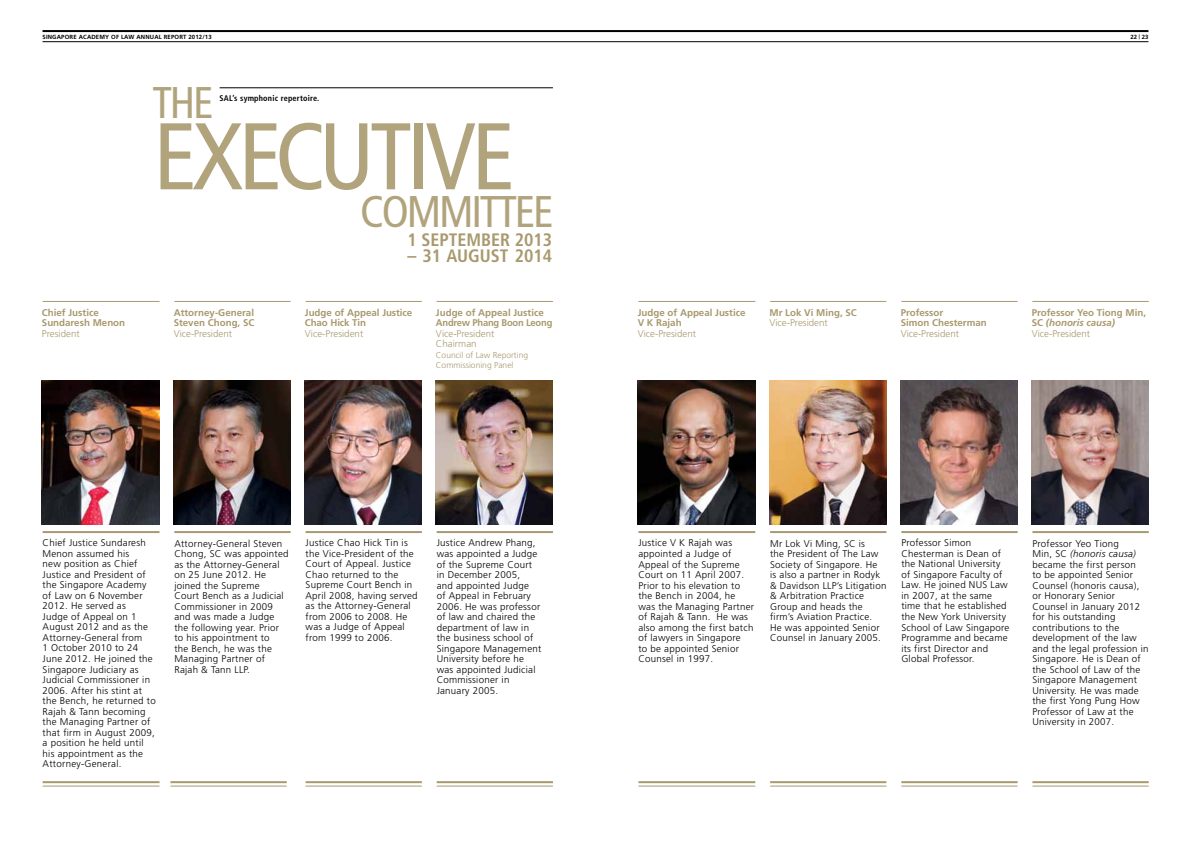
<style>
.page{position:relative;width:1191px;height:842px;background:#fff}
.page>*{position:absolute;margin:0;border:0;box-sizing:border-box;transform-origin:0 0}
.t1{font:condensed 94.5px "Frutiger LT Std";letter-spacing:-.05em;color:#b1a47d}
.t2{font:condensed 44.3px "Frutiger LT Std";letter-spacing:-.05em;color:#b1a47d}
.t3{font:700 condensed 18px "Frutiger LT Std";color:#a8996e}
.t4{font:300 9.8px/10.5px "Frutiger LT Std";letter-spacing:.025em;color:#000}
.t5{font:700 9.8px/10.5px "Frutiger LT Std";color:#a8996e}
.t6{font:300 9.8px/10.5px "Frutiger LT Std";color:#a8996e}
.t7{font:300 8.5px/10.5px "Frutiger LT Std";color:#a8996e}
.t8{font:700 condensed 8.2px "Frutiger LT Std";letter-spacing:.025em;color:#000}
.t9{font:700 6px "Frutiger LT Std";letter-spacing:.025em;color:#000}
.s1{font-size:5px}
.s2{font-style:italic}
.s3{font-weight:300}
</style>
<div class="page">
<hr style="left:43px;top:30px;width:1105px;height:2px;background:#000">
<hr style="left:43px;top:41px;width:1105px;height:1px;background:#000">
<hr style="left:220px;top:88px;width:333px;height:1px;background:#000">
<img style="left:42px;top:380px;width:117px;height:145px">
<img style="left:638px;top:380px;width:117px;height:145px">
<hr style="left:43px;top:531px;width:116px;height:2px;background:#a8996e">
<hr style="left:638px;top:531px;width:117px;height:2px;background:#a8996e">
<hr style="left:43px;top:301px;width:116px;height:1px;background:#a8996e">
<hr style="left:638px;top:301px;width:117px;height:1px;background:#a8996e">
<img style="left:305px;top:380px;width:117px;height:145px">
<img style="left:900px;top:380px;width:117px;height:145px">
<img style="left:436px;top:380px;width:117px;height:145px">
<img style="left:1031px;top:380px;width:117px;height:145px">
<img style="left:174px;top:380px;width:117px;height:145px">
<img style="left:769px;top:380px;width:117px;height:145px">
<hr style="left:305px;top:531px;width:117px;height:2px;background:#a8996e">
<hr style="left:901px;top:531px;width:116px;height:2px;background:#a8996e">
<hr style="left:437px;top:531px;width:116px;height:2px;background:#a8996e">
<hr style="left:1032px;top:531px;width:116px;height:2px;background:#a8996e">
<hr style="left:174px;top:531px;width:117px;height:2px;background:#a8996e">
<hr style="left:770px;top:531px;width:116px;height:2px;background:#a8996e">
<hr style="left:305px;top:301px;width:117px;height:1px;background:#a8996e">
<hr style="left:901px;top:301px;width:116px;height:1px;background:#a8996e">
<hr style="left:437px;top:301px;width:116px;height:1px;background:#a8996e">
<hr style="left:1032px;top:301px;width:116px;height:1px;background:#a8996e">
<hr style="left:174px;top:301px;width:117px;height:1px;background:#a8996e">
<hr style="left:770px;top:301px;width:116px;height:1px;background:#a8996e">
<hr style="left:43px;top:785px;width:116px;height:1px;background:#a8996e">
<hr style="left:43px;top:781px;width:116px;height:2px;background:#a8996e">
<hr style="left:638px;top:785px;width:117px;height:1px;background:#a8996e">
<hr style="left:638px;top:781px;width:117px;height:2px;background:#a8996e">
<hr style="left:305px;top:785px;width:117px;height:1px;background:#a8996e">
<hr style="left:305px;top:781px;width:117px;height:2px;background:#a8996e">
<hr style="left:901px;top:785px;width:116px;height:1px;background:#a8996e">
<hr style="left:901px;top:781px;width:116px;height:2px;background:#a8996e">
<hr style="left:437px;top:785px;width:116px;height:1px;background:#a8996e">
<hr style="left:437px;top:781px;width:116px;height:2px;background:#a8996e">
<hr style="left:1032px;top:785px;width:116px;height:1px;background:#a8996e">
<hr style="left:1032px;top:781px;width:116px;height:2px;background:#a8996e">
<hr style="left:170px;top:785px;width:117px;height:1px;background:#a8996e">
<hr style="left:170px;top:781px;width:117px;height:2px;background:#a8996e">
<hr style="left:770px;top:785px;width:116px;height:1px;background:#a8996e">
<hr style="left:770px;top:781px;width:116px;height:2px;background:#a8996e">
<p class="t9" style="left:43px;top:33px;width:171px">SINGAPORE ACADEMY OF LAW ANNUAL REPORT 2012/13</p>
<p class="t9" style="left:1130px;top:33px;width:20px">22 <span class="s1">|</span> 23</p>
<h2 class="t2" style="left:152px;top:77px;width:63px">THE</h2>
<p class="t8" style="left:220px;top:93px;width:101px">SAL’s symphonic repertoire.</p>
<h1 class="t1" style="left:153px;top:101px;width:363px">EXECUTIVE</h1>
<p class="t5" style="left:42px;top:307px;width:85px">Chief Justice<br>Sundaresh Menon</p>
<p class="t6" style="left:42px;top:328px;width:39px">President</p>
<p class="t5" style="left:174px;top:307px;width:82px">Attorney-General<br>Steven Chong, SC</p>
<p class="t6" style="left:174px;top:328px;width:60px">Vice-President</p>
<h2 class="t2" style="left:360px;top:186px;width:195px">COMMITTEE</h2>
<h3 class="t3" style="left:407px;top:229px;width:146px">1 SEPTEMBER 2013</h3>
<h3 class="t3" style="left:407px;top:245px;width:146px">– 31 AUGUST 2014</h3>
<p class="t5" style="left:305px;top:307px;width:109px">Judge of Appeal Justice<br>Chao Hick Tin</p>
<p class="t6" style="left:305px;top:328px;width:60px">Vice-President</p>
<p class="t5" style="left:436px;top:307px;width:118px">Judge of Appeal Justice<br>Andrew Phang Boon Leong</p>
<p class="t6" style="left:436px;top:328px;width:60px">Vice-President<br>Chairman</p>
<p class="t7" style="left:436px;top:350px;width:94px">Council of Law Reporting<br>Commissioning Panel</p>
<p class="t5" style="left:637px;top:307px;width:109px">Judge of Appeal Justice<br>V K Rajah</p>
<p class="t6" style="left:637px;top:328px;width:60px">Vice-President</p>
<p class="t5" style="left:769px;top:307px;width:89px">Mr Lok Vi Ming, SC</p>
<p class="t6" style="left:769px;top:318px;width:60px">Vice-President</p>
<p class="t5" style="left:900px;top:307px;width:88px">Professor<br>Simon Chesterman</p>
<p class="t6" style="left:900px;top:328px;width:60px">Vice-President</p>
<p class="t5" style="left:1031px;top:307px;width:116px">Professor Yeo Tiong Min,<br>SC <span class="s2">(honoris causa)<br></span><span class="s3">Vice-President</span></p>
<p class="t4" style="left:43px;top:538px;width:115px">Chief Justice Sundaresh<br>Menon assumed his<br>new position as Chief<br>Justice and President of the Singapore Academy of Law on 6 November<br>2012. He served as<br>Judge of Appeal on 1<br>August 2012 and as the<br>Attorney-General from<br>1 October 2010 to 24<br>June 2012. He joined the<br>Singapore Judiciary as<br>Judicial Commissioner in<br>2006. After his stint at the Bench, he returned to<br>Rajah &amp; Tann becoming the Managing Partner of that firm in August 2009, a position he held until his appointment as the<br>Attorney-General.</p>
<p class="t4" style="left:638px;top:538px;width:117px">Justice V K Rajah was appointed a Judge of<br>Appeal of the Supreme<br>Court on 11 April 2007.<br>Prior to his elevation to the Bench in 2004, he was the Managing Partner of Rajah &amp; Tann. He was also among the first batch of lawyers in Singapore<br>to be appointed Senior<br>Counsel in 1997.</p>
<p class="t4" style="left:305px;top:538px;width:114px">Justice Chao Hick Tin is the Vice-President of the<br>Court of Appeal. Justice<br>Chao returned to the<br>Supreme Court Bench in<br>April 2008, having served as the Attorney-General from 2006 to 2008. He was a Judge of Appeal from 1999 to 2006.</p>
<p class="t4" style="left:901px;top:538px;width:110px">Professor Simon<br>Chesterman is Dean of the National University of Singapore Faculty of<br>Law. He joined NUS Law in 2007, at the same time that he established the New York University<br>School of Law Singapore<br>Programme and became its first Director and<br>Global Professor.</p>
<p class="t4" style="left:437px;top:538px;width:106px">Justice Andrew Phang, was appointed a Judge of the Supreme Court in December 2005,<br>and appointed Judge<br>of Appeal in February<br>2006. He was professor of law and chaired the department of law in the business school of<br>Singapore Management<br>University before he was appointed Judicial<br>Commissioner in<br>January 2005.</p>
<p class="t4" style="left:1032px;top:538px;width:118px">Professor Yeo Tiong<br>Min, SC <span class="s2">(honoris causa) </span>became the first person<br>to be appointed Senior<br>Counsel (honoris causa), or Honorary Senior<br>Counsel in January 2012 for his outstanding contributions to the development of the law and the legal profession in<br>Singapore. He is Dean of the School of Law of the<br>Singapore Management<br>University. He was made the first Yong Pung How<br>Professor of Law at the<br>University in 2007.</p>
<p class="t4" style="left:174px;top:538px;width:116px">Attorney-General Steven<br>Chong, SC was appointed as the Attorney-General on 25 June 2012. He joined the Supreme<br>Court Bench as a Judicial<br>Commissioner in 2009 and was made a Judge the following year. Prior to his appointment to<br>the Bench, he was the<br>Managing Partner of<br>Rajah &amp; Tann LLP.</p>
<p class="t4" style="left:770px;top:538px;width:118px">Mr Lok Vi Ming, SC is<br>the President of The Law<br>Society of Singapore. He<br>is also a partner in Rodyk &amp; Davidson LLP’s Litigation &amp; Arbitration Practice<br>Group and heads the firm’s Aviation Practice.<br>He was appointed Senior<br>Counsel in January 2005.</p>
</div>
